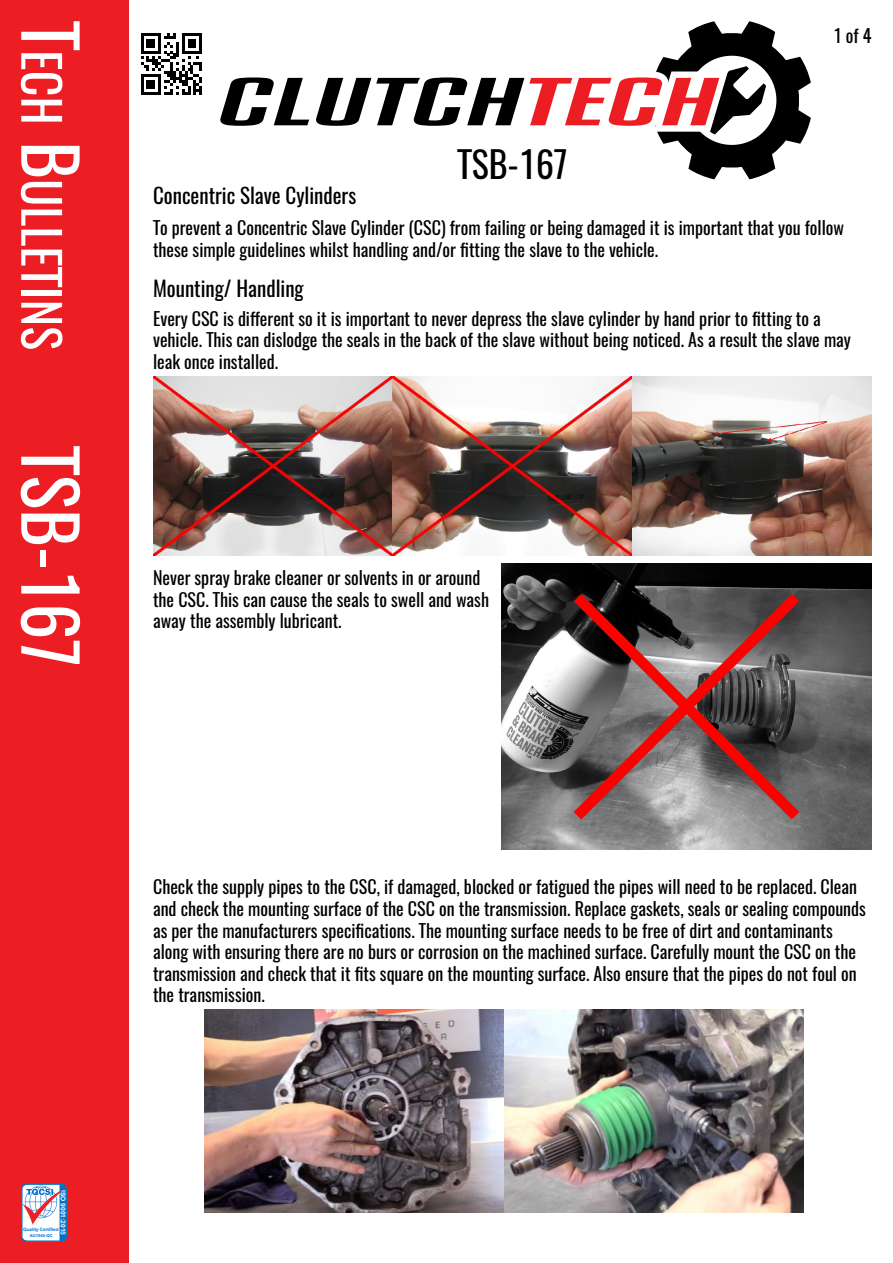
<style>
.page{position:relative;width:893px;height:1263px;background:#fff}
.page>*{position:absolute;margin:0;border:0;box-sizing:border-box;transform-origin:0 0}
.t1{font:72px "Oswald";color:#fff}
.t2{font:50.4px "Oswald";color:#fff}
.t3{font:36px "Oswald";color:#000}
.t4{font:21px "Oswald";color:#000}
.t5{font:18px/21.6px "Oswald";color:#000}
.t6{font:700 6.75px "Arial";color:#fff}
.t7{font:700 4.5px "Arial";color:#0070ce}
.t8{font:700 4.2px "Arial";color:#0070ce}
.s1{font-size:72px}
</style>
<div class="page">
<div style="left:0;top:0;width:129px;height:1263px;background:#ed1d24"></div>
<svg style="left:220px;top:21px;width:591px;height:158px"></svg>
<svg style="left:21px;top:1183px;width:46px;height:59px;background:#b0bfd9"></svg>
<svg style="left:141px;top:33px;width:61px;height:62px"></svg>
<img style="left:153px;top:376px;width:719px;height:180px">
<img style="left:205px;top:1010px;width:599px;height:203px">
<img style="left:501px;top:563px;width:371px;height:286px">
<h2 class="t2" style="left:87px;top:21px;width:330px;rotate:90deg"><span class="s1">T</span>ech <span class="s1">B</span>ulletins</h2>
<h1 class="t1" style="left:115px;top:446px;width:222px;rotate:90deg">TSB-167</h1>
<p class="t4" style="left:153px;top:177px;width:205px">Concentric Slave Cylinders</p>
<h3 class="t3" style="left:457px;top:132px;width:112px">TSB-167</h3>
<p class="t5" style="left:833px;top:23px;width:40px">1 of 4</p>
<p class="t5" style="left:153px;top:215px;width:692px">To prevent a Concentric Slave Cylinder (CSC) from failing or being damaged it is important that you follow these simple guidelines whilst handling and/or fitting the slave to the vehicle.</p>
<p class="t4" style="left:153px;top:269px;width:152px">Mounting/ Handling</p>
<p class="t5" style="left:153px;top:306px;width:699px">Every CSC is different so it is important to never depress the slave cylinder by hand prior to fitting to a vehicle. This can dislodge the seals in the back of the slave without being noticed. As a result the slave may leak once installed.</p>
<p class="t5" style="left:153px;top:565px;width:337px">Never spray brake cleaner or solvents in or around the CSC. This can cause the seals to swell and wash away the assembly lubricant.</p>
<p class="t6" style="left:68px;top:1190px;width:47px;rotate:90deg">ISO 9001:2015</p>
<p class="t7" style="left:23px;top:1227px;width:37px">Quality Certified</p>
<p class="t8" style="left:30px;top:1233px;width:24px">AU1045-QC</p>
<p class="t5" style="left:153px;top:874px;width:714px">Check the supply pipes to the CSC, if damaged, blocked or fatigued the pipes will need to be replaced. Clean and check the mounting surface of the CSC on the transmission. Replace gaskets, seals or sealing compounds as per the manufacturers specifications. The mounting surface needs to be free of dirt and contaminants along with ensuring there are no burs or corrosion on the machined surface. Carefully mount the CSC on the transmission and check that it fits square on the mounting surface. Also ensure that the pipes do not foul on the transmission.</p>
</div>
